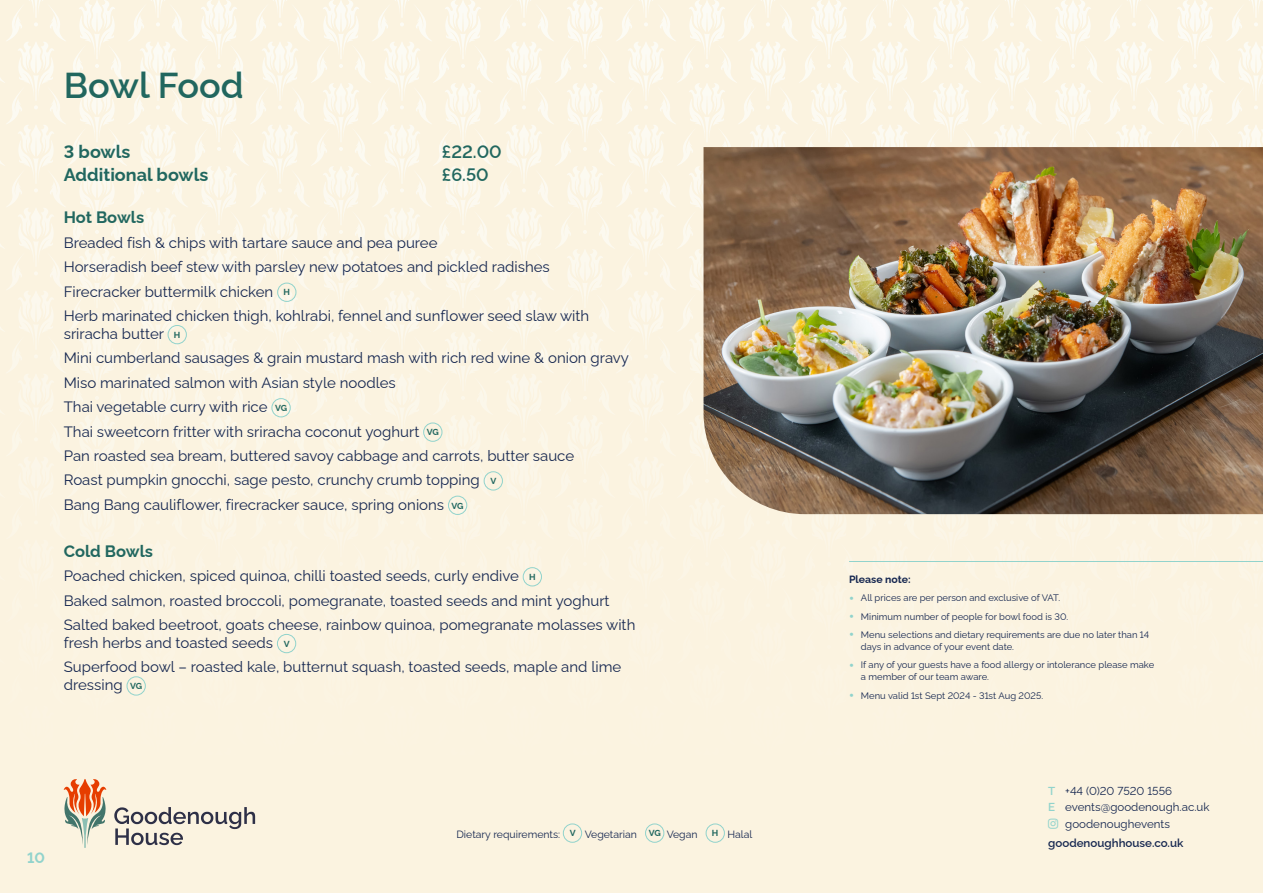
<style>
.page{position:relative;width:1263px;height:893px;background:#fff}
.page>*{position:absolute;margin:0;border:0;box-sizing:border-box;transform-origin:0 0}
.t1{font:600 36px "Raleway";color:#21675f}
.Body_Text_Medium_Navy{font:700 18px "Raleway";color:#21675f}
.Body_Text_Medium_Navy-2{font:600 18px "Raleway";color:#21675f}
.Body_Text_Medium_Navy-3{font:700 16.5px "Raleway";color:#21675f}
.Package_-_Red{font:700 16.5px "Raleway";letter-spacing:-.005em;color:#21675f}
.Body_Text_Medium_Navy-4{font:15px/18px "Raleway";color:#162750}
.t2{font:700 15px "Raleway";color:#91d3cc}
.t3{font:11.55px "Raleway";color:#162750}
.t4{font:600 11.55px "Raleway";color:#162750}
.Body_Text_Medium_Navy-5{font:10.5px "Raleway";color:#162750}
.Body_Text_Navy{font:700 10.5px "Raleway";color:#162750}
.t5{font:9.45px/12px "Raleway";color:#162750}
.Body_Text_Medium_Navy-6{font:700 8.7px "Raleway";letter-spacing:-.025em;color:#21675f}
.s1{font-weight:900;font-size:13.5px;color:#91d3cc}
.s2{font-weight:600;color:#91d3cc}
</style>
<div class="page">
<div style="left:0;top:0;width:1263px;height:893px;background:linear-gradient(to bottom,#fbf5e5,#fbf3df)"></div>
<div style="left:277px;top:283px;width:19px;height:19px;border:1px solid #91d3cc;border-radius:50%"></div>
<div style="left:168px;top:325px;width:19px;height:19px;border:1px solid #91d3cc;border-radius:50%"></div>
<div style="left:271px;top:398px;width:20px;height:19px;border:1px solid #91d3cc;border-radius:50%"></div>
<div style="left:423px;top:422px;width:19px;height:20px;border:1px solid #91d3cc;border-radius:50%"></div>
<div style="left:484px;top:471px;width:19px;height:20px;border:1px solid #91d3cc;border-radius:50%"></div>
<div style="left:448px;top:496px;width:19px;height:19px;border:1px solid #91d3cc;border-radius:50%"></div>
<div style="left:523px;top:567px;width:19px;height:19px;border:1px solid #91d3cc;border-radius:50%"></div>
<div style="left:277px;top:634px;width:19px;height:19px;border:1px solid #91d3cc;border-radius:50%"></div>
<div style="left:127px;top:676px;width:19px;height:20px;border:1px solid #91d3cc;border-radius:50%"></div>
<hr style="left:849px;top:561px;width:414px;height:1px;background:#91d3cc">
<img style="left:703px;top:147px;width:560px;height:367px">
<svg style="left:114px;top:807px;width:141px;height:38px;background:#cbc5bc"></svg>
<svg style="left:64px;top:779px;width:42px;height:69px;background:#d8b296"></svg>
<div style="left:563px;top:823px;width:19px;height:20px;border:1px solid #91d3cc;border-radius:50%"></div>
<div style="left:645px;top:823px;width:19px;height:20px;border:1px solid #91d3cc;border-radius:50%"></div>
<div style="left:706px;top:823px;width:19px;height:20px;border:1px solid #91d3cc;border-radius:50%"></div>
<svg style="left:1048px;top:818px;width:10px;height:10px"></svg>
<p class="t1" style="left:64px;top:57px;width:181px">Bowl Food</p>
<p class="Body_Text_Medium_Navy" style="left:64px;top:138px;width:68px">3 bowls</p>
<p class="Body_Text_Medium_Navy-2" style="left:442px;top:138px;width:61px">£22.00</p>
<p class="Body_Text_Medium_Navy" style="left:64px;top:160px;width:146px">Additional bowls</p>
<p class="Body_Text_Medium_Navy-2" style="left:442px;top:160px;width:48px">£6.50</p>
<p class="Package_-_Red" style="left:64px;top:205px;width:82px">Hot Bowls</p>
<p class="Body_Text_Medium_Navy-4" style="left:64px;top:232px;width:375px">Breaded fish &amp; chips with tartare sauce and pea puree</p>
<p class="Body_Text_Medium_Navy-4" style="left:64px;top:256px;width:488px">Horseradish beef stew with parsley new potatoes and pickled radishes</p>
<p class="Body_Text_Medium_Navy-4" style="left:64px;top:281px;width:211px">Firecracker buttermilk chicken</p>
<p class="Body_Text_Medium_Navy-6" style="left:284px;top:286px;width:8px">H</p>
<p class="Body_Text_Medium_Navy-4" style="left:64px;top:305px;width:527px">Herb marinated chicken thigh, kohlrabi, fennel and sunflower seed slaw with sriracha butter</p>
<p class="Body_Text_Medium_Navy-6" style="left:174px;top:328px;width:8px">H</p>
<p class="Body_Text_Medium_Navy-4" style="left:64px;top:347px;width:567px">Mini cumberland sausages &amp; grain mustard mash with rich red wine &amp; onion gravy</p>
<p class="Body_Text_Medium_Navy-4" style="left:64px;top:372px;width:334px">Miso marinated salmon with Asian style noodles</p>
<p class="Body_Text_Medium_Navy-4" style="left:64px;top:396px;width:205px">Thai vegetable curry with rice</p>
<p class="Body_Text_Medium_Navy-6" style="left:275px;top:401px;width:14px">VG</p>
<p class="Body_Text_Medium_Navy-4" style="left:64px;top:421px;width:357px">Thai sweetcorn fritter with sriracha coconut yoghurt</p>
<p class="Body_Text_Medium_Navy-6" style="left:427px;top:426px;width:14px">VG</p>
<p class="Body_Text_Medium_Navy-4" style="left:64px;top:445px;width:512px">Pan roasted sea bream, buttered savoy cabbage and carrots, butter sauce</p>
<p class="Body_Text_Medium_Navy-4" style="left:64px;top:469px;width:418px">Roast pumpkin gnocchi, sage pesto, crunchy crumb topping</p>
<p class="Body_Text_Medium_Navy-6" style="left:490px;top:474px;width:7px">V</p>
<p class="Body_Text_Medium_Navy-4" style="left:64px;top:494px;width:382px">Bang Bang cauliflower, firecracker sauce, spring onions</p>
<p class="Body_Text_Medium_Navy-6" style="left:452px;top:499px;width:14px">VG</p>
<p class="Body_Text_Medium_Navy-3" style="left:64px;top:538px;width:91px">Cold Bowls</p>
<p class="Body_Text_Medium_Navy-4" style="left:64px;top:565px;width:457px">Poached chicken, spiced quinoa, chilli toasted seeds, curly endive</p>
<p class="Body_Text_Medium_Navy-6" style="left:529px;top:570px;width:8px">H</p>
<p class="Body_Text_Medium_Navy-4" style="left:64px;top:590px;width:547px">Baked salmon, roasted broccoli, pomegranate, toasted seeds and mint yoghurt</p>
<p class="Body_Text_Medium_Navy-4" style="left:64px;top:614px;width:573px">Salted baked beetroot, goats cheese, rainbow quinoa, pomegranate molasses with fresh herbs and toasted seeds</p>
<p class="Body_Text_Medium_Navy-6" style="left:284px;top:637px;width:7px">V</p>
<p class="Body_Text_Medium_Navy-4" style="left:64px;top:656px;width:559px">Superfood bowl – roasted kale, butternut squash, toasted seeds, maple and lime dressing</p>
<p class="Body_Text_Medium_Navy-6" style="left:130px;top:679px;width:14px">VG</p>
<p class="t2" style="left:27px;top:846px;width:19px">10</p>
<p class="Body_Text_Medium_Navy-5" style="left:456px;top:825px;width:105px">Dietary requirements:</p>
<p class="Body_Text_Medium_Navy-6" style="left:570px;top:826px;width:7px">V</p>
<p class="Body_Text_Medium_Navy-5" style="left:585px;top:825px;width:54px">Vegetarian</p>
<p class="Body_Text_Medium_Navy-6" style="left:649px;top:826px;width:14px">VG</p>
<p class="Body_Text_Medium_Navy-5" style="left:667px;top:825px;width:32px">Vegan</p>
<p class="Body_Text_Medium_Navy-6" style="left:712px;top:826px;width:8px">H</p>
<p class="Body_Text_Medium_Navy-5" style="left:727px;top:825px;width:26px">Halal</p>
<p class="Body_Text_Navy" style="left:849px;top:571px;width:63px">Please note:</p>
<p class="t5" style="left:849px;top:591px;width:213px"><span class="s1">•</span> All prices are per person and exclusive of VAT.</p>
<p class="t5" style="left:849px;top:609px;width:221px"><span class="s1">•</span> Minimum number of people for bowl food is 30.</p>
<p class="t5" style="left:861px;top:627px;width:290px;text-indent:-12px"><span class="s1">•</span> Menu selections and dietary requirements are due no later than 14 days in advance of your event date.</p>
<p class="t5" style="left:861px;top:658px;width:295px;text-indent:-12px"><span class="s1">•</span> If any of your guests have a food allergy or intolerance please make a member of our team aware.</p>
<p class="t5" style="left:849px;top:688px;width:196px"><span class="s1">•</span> Menu valid 1st Sept 2024 - 31st Aug 2025.</p>
<p class="t3" style="left:1048px;top:781px;width:125px"><span class="s2">T</span> +44 (0)20 7520 1556</p>
<p class="t3" style="left:1048px;top:798px;width:163px"><span class="s2">E</span> events@goodenough.ac.uk</p>
<p class="t3" style="left:1065px;top:814px;width:106px">goodenoughevents</p>
<p class="t4" style="left:1048px;top:834px;width:137px">goodenoughhouse.co.uk</p>
</div>
